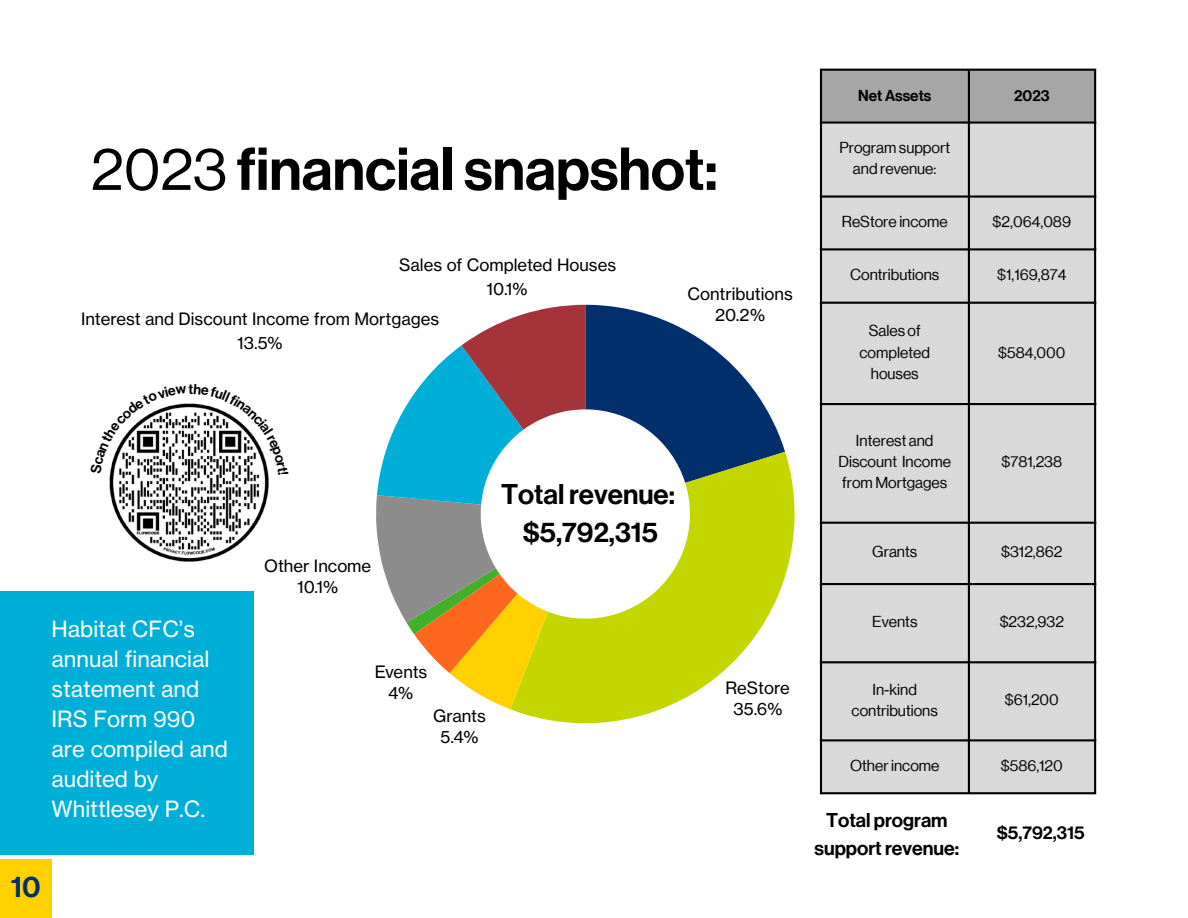
<style>
.page{position:relative;width:1188px;height:918px;background:#fff}
.page>*{position:absolute;margin:0;border:0;box-sizing:border-box;transform-origin:0 0}
.t1{font:500 59.25px "Neue Haas Grotesk Display";color:#000}
.t2{font:29.25px "N Haas Grotesk DS Pro 65 Md";color:#002f6c}
.t3{font:27.9px/38.5px "N Haas Grotesk DS Pro 65 Md";color:#000;text-align:center}
.t4{font:22.05px/30.2px "N Haas Grotesk TX Pro 55 Rg";color:#fefefe}
.t5{font:19.65px/27.3px "N Haas Grotesk DS Pro 65 Md";color:#000;text-align:center}
.t6{font:18.15px "N Haas Grotesk DS Pro 65 Md";color:#000}
.t7{font:16.8px/21.1px "N Haas Grotesk TX Pro 55 Rg";color:#000;text-align:center}
.t8{font:15.45px/21.1px "Neue Haas Grotesk Display";color:#000;text-align:center}
.t9{font:500 15.45px "Neue Haas Grotesk Display";color:#000}
.s1{font-weight:400}
</style>
<div class="page">
<svg style="left:510px;top:452px;width:285px;height:271px"></svg>
<svg style="left:376px;top:305px;width:409px;height:404px"></svg>
<div style="left:822px;top:71px;width:272px;height:50px;background:#a6a6a6"></div>
<div style="left:822px;top:124px;width:272px;height:668px;background:#d9d9d9"></div>
<hr style="left:820px;top:71px;width:2px;height:721px;background:#000">
<hr style="left:968px;top:71px;width:2px;height:721px;background:#000">
<hr style="left:1094px;top:71px;width:2px;height:721px;background:#000">
<hr style="left:820px;top:69px;width:276px;height:2px;background:#000">
<hr style="left:820px;top:121px;width:276px;height:3px;background:#000">
<hr style="left:820px;top:195px;width:276px;height:3px;background:#000">
<hr style="left:820px;top:248px;width:276px;height:2px;background:#000">
<hr style="left:820px;top:302px;width:276px;height:2px;background:#000">
<hr style="left:820px;top:403px;width:276px;height:2px;background:#000">
<hr style="left:820px;top:522px;width:276px;height:2px;background:#000">
<hr style="left:820px;top:583px;width:276px;height:2px;background:#000">
<hr style="left:820px;top:661px;width:276px;height:2px;background:#000">
<hr style="left:820px;top:739px;width:276px;height:2px;background:#000">
<hr style="left:820px;top:792px;width:276px;height:2px;background:#000">
<div style="left:0;top:591px;width:254px;height:263px;background:#00afd7"></div>
<img style="left:109px;top:475px;width:160px;height:87px">
<div style="left:0;top:859px;width:52px;height:59px;background:#ffd100"></div>
<svg style="left:109px;top:403px;width:160px;height:72px"></svg>
<p class="t1" style="left:91px;top:135px;width:628px"><span class="s1">2023</span> financial snapshot:</p>
<p class="t7" style="left:399px;top:252px;width:219px;line-height:24.5px">Sales of Completed Houses<br>10.1%</p>
<p class="t7" style="left:688px;top:283px;width:107px">Contributions</p>
<p class="t7" style="left:81px;top:308px;width:360px">Interest and Discount Income from Mortgages</p>
<p class="t7" style="left:715px;top:304px;width:52px">20.2%</p>
<p class="t7" style="left:237px;top:333px;width:47px">13.5%</p>
<h2 class="t4" style="left:52px;top:614px;width:178px">Habitat CFC’s annual financial statement and<br>IRS Form 990 are compiled and audited by<br>Whittlesey P.C.</h2>
<h2 class="t2" style="left:11px;top:870px;width:31px">10</h2>
<p class="t7" style="left:264px;top:555px;width:109px">Other Income<br>10.1%</p>
<p class="t3" style="left:501px;top:475px;width:176px">Total revenue: $5,792,315</p>
<p class="t7" style="left:375px;top:661px;width:54px">Events<br>4%</p>
<p class="t7" style="left:433px;top:705px;width:54px">Grants<br>5.4%</p>
<p class="t7" style="left:726px;top:678px;width:66px">ReStore<br>35.6%</p>
<p class="t9" style="left:858px;top:87px;width:75px">Net Assets</p>
<p class="t9" style="left:1014px;top:87px;width:37px">2023</p>
<p class="t8" style="left:839px;top:137px;width:112px">Program support and revenue:</p>
<p class="t8" style="left:842px;top:211px;width:107px">ReStore income</p>
<p class="t8" style="left:993px;top:211px;width:80px">$2,064,089</p>
<p class="t8" style="left:850px;top:264px;width:91px">Contributions</p>
<p class="t8" style="left:997px;top:264px;width:71px">$1,169,874</p>
<p class="t8" style="left:860px;top:320px;width:72px">Sales of completed houses</p>
<p class="t8" style="left:839px;top:430px;width:114px">Interest and<br>Discount Income from Mortgages</p>
<p class="t8" style="left:998px;top:342px;width:69px">$584,000</p>
<p class="t8" style="left:1002px;top:451px;width:62px">$781,238</p>
<p class="t8" style="left:872px;top:542px;width:47px">Grants</p>
<p class="t8" style="left:1001px;top:542px;width:63px">$312,862</p>
<p class="t8" style="left:872px;top:611px;width:47px">Events</p>
<p class="t8" style="left:1000px;top:611px;width:66px">$232,932</p>
<p class="t8" style="left:852px;top:679px;width:88px">In-kind contributions</p>
<p class="t8" style="left:1005px;top:690px;width:56px">$61,200</p>
<p class="t8" style="left:850px;top:755px;width:91px">Other income</p>
<p class="t8" style="left:1001px;top:755px;width:64px">$586,120</p>
<h1 class="t5" style="left:815px;top:807px;width:146px">Total program support revenue:</h1>
<p class="t6" style="left:997px;top:822px;width:90px">$5,792,315</p>
</div>
